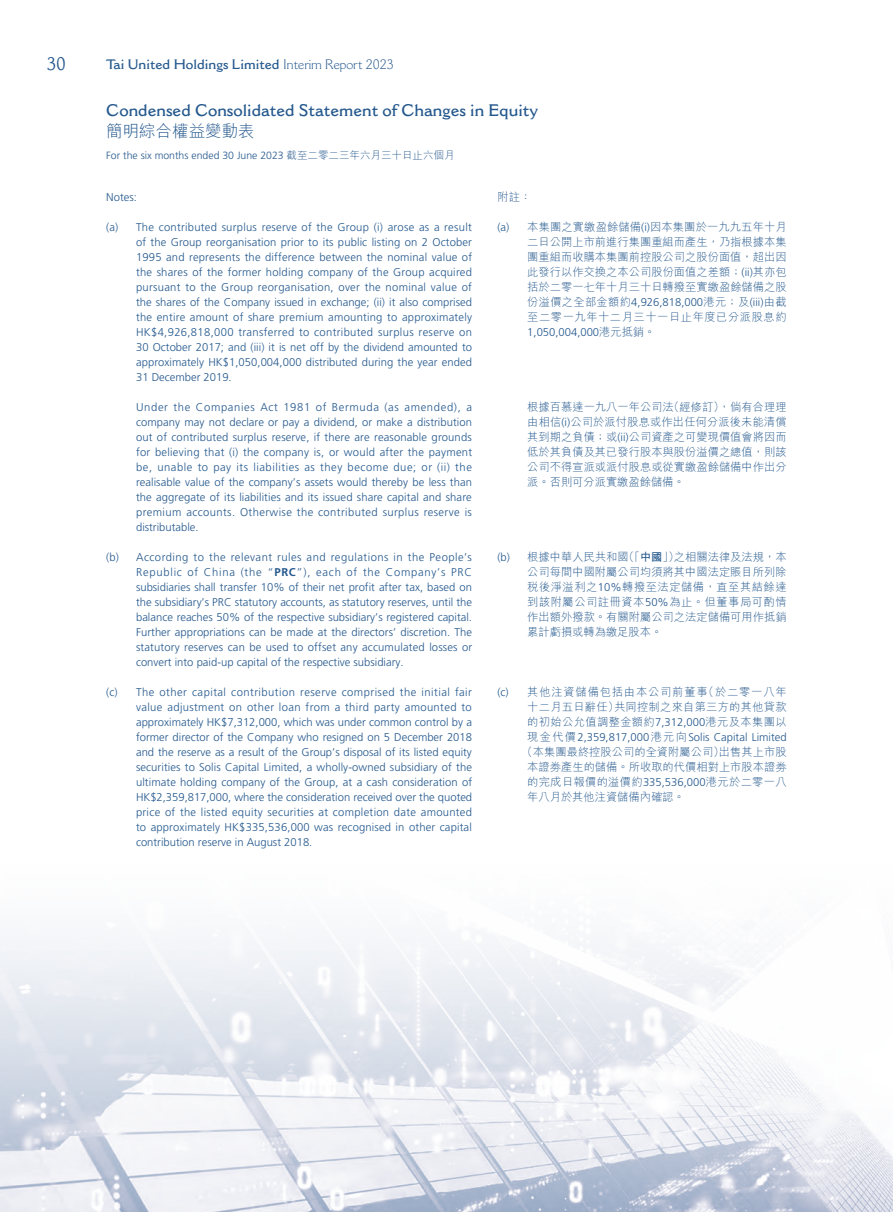
<style>
.page{position:relative;width:893px;height:1212px;background:#fff}
.page>*{position:absolute;margin:0;border:0;box-sizing:border-box;transform-origin:0 0}
.t1{font:18px "Cantoria MT Std";color:#24588d}
.t2{font:600 16.5px "Cantoria MT Std";color:#24588d}
.t3{font:300 16.5px "M Hei HK";color:#24588d}
.t4{font:600 13.5px "Cantoria MT Std";color:#24588d}
.t5{font:300 11.25px/15px "Frutiger LT Std";color:#24588d;text-align:justify}
.t6{font:300 11.25px/15px "M Hei HK";letter-spacing:.005em;color:#24588d;text-align:justify}
.t7{font:300 11.25px "M Hei HK";letter-spacing:.05em;color:#24588d}
.t8{font:300 10.5px "Frutiger LT Std";color:#24588d}
.s1{font-weight:300}
.s2{font-family:"M Hei HK"}
.s3{font-weight:700}
.s4{font-family:"Frutiger LT Std"}
</style>
<div class="page">
<img style="left:0;top:935px;width:893px;height:277px">
<h1 class="t1" style="left:47px;top:53px;width:21px">30</h1>
<p class="t4" style="left:106px;top:56px;width:289px">Tai United Holdings Limited <span class="s1">Interim Report 2023</span></p>
<h2 class="t2" style="left:106px;top:100px;width:433px">Condensed Consolidated Statement of Changes in Equity</h2>
<h2 class="t3" style="left:106px;top:123px;width:150px">簡明綜合權益變動表</h2>
<p class="t8" style="left:106px;top:150px;width:350px">For the six months ended 30 June 2023 <span class="s2">截至二零二三年六月三十日止六個月</span></p>
<p class="t5" style="left:106px;top:190px;width:32px">Notes:</p>
<p class="t5" style="left:136px;top:220px;width:338px;text-indent:-30px">(a) The contributed surplus reserve of the Group (i) arose as a result of the Group reorganisation prior to its public listing on 2 October 1995 and represents the difference between the nominal value of the shares of the former holding company of the Group acquired pursuant to the Group reorganisation, over the nominal value of the shares of the Company issued in exchange; (ii) it also comprised the entire amount of share premium amounting to approximately HK$4,926,818,000 transferred to contributed surplus reserve on 30 October 2017; and (iii) it is net off by the dividend amounted to approximately HK$1,050,004,000 distributed during the year ended 31 December 2019.</p>
<p class="t5" style="left:136px;top:400px;width:338px">Under the Companies Act 1981 of Bermuda (as amended), a company may not declare or pay a dividend, or make a distribution out of contributed surplus reserve, if there are reasonable grounds for believing that (i) the company is, or would after the payment be, unable to pay its liabilities as they become due; or (ii) the realisable value of the company’s assets would thereby be less than the aggregate of its liabilities and its issued share capital and share premium accounts. Otherwise the contributed surplus reserve is distributable.</p>
<p class="t5" style="left:136px;top:550px;width:338px;text-indent:-30px">(b) According to the relevant rules and regulations in the People’s Republic of China (the “<span class="s3">PRC</span>”), each of the Company’s PRC subsidiaries shall transfer 10% of their net profit after tax, based on the subsidiary’s PRC statutory accounts, as statutory reserves, until the balance reaches 50% of the respective subsidiary’s registered capital.<br>Further appropriations can be made at the directors’ discretion. The statutory reserves can be used to offset any accumulated losses or convert into paid-up capital of the respective subsidiary.</p>
<p class="t5" style="left:136px;top:685px;width:338px;text-indent:-30px">(c) The other capital contribution reserve comprised the initial fair value adjustment on other loan from a third party amounted to approximately HK$7,312,000, which was under common control by a former director of the Company who resigned on 5 December 2018 and the reserve as a result of the Group’s disposal of its listed equity securities to Solis Capital Limited, a wholly-owned subsidiary of the ultimate holding company of the Group, at a cash consideration of HK$2,359,817,000, where the consideration received over the quoted price of the listed equity securities at completion date amounted to approximately HK$335,536,000 was recognised in other capital contribution reserve in August 2018.</p>
<p class="t6" style="left:497px;top:189px;width:35px">附註：</p>
<p class="t6" style="left:527px;top:219px;width:261px;text-indent:-30px"><span class="s4">(a)</span> 本集團之實繳盈餘儲備<span class="s4">(i)</span>因本集團於一九九五年十月二日公開上市前進行集團重組而產生，乃指根據本集團重組而收購本集團前控股公司之股份面值，超出因此發行以作交換之本公司股份面值之差額；<span class="s4">(ii)</span>其亦包括於二零一七年十月三十日轉撥至實繳盈餘儲備之股</p>
<p class="t5" style="left:527px;top:295px;width:261px"><span class="s2">份溢價之全部金額約</span>4,926,818,000<span class="s2">港元；及</span>(iii)<span class="s2">由截</span></p>
<p class="t7" style="left:527px;top:311px;width:261px">至二零一九年十二月三十一日止年度已分派股息約</p>
<p class="t5" style="left:527px;top:325px;width:130px">1,050,004,000<span class="s2">港元抵銷。</span></p>
<p class="t6" style="left:527px;top:399px;width:261px">根據百慕達一九八一年公司法（經修訂），倘有合理理由相信<span class="s4">(i)</span>公司於派付股息或作出任何分派後未能清償其到期之負債；或<span class="s4">(ii)</span>公司資產之可變現價值會將因而低於其負債及其已發行股本與股份溢價之總值，則該公司不得宣派或派付股息或從實繳盈餘儲備中作出分派。否則可分派實繳盈餘儲備。</p>
<p class="t6" style="left:527px;top:549px;width:261px;text-indent:-30px"><span class="s4">(b)</span> 根據中華人民共和國（「<span class="s3">中國</span>」）之相關法律及法規，本公司每間中國附屬公司均須將其中國法定賬目所列除稅後淨溢利之<span class="s4">10%</span>轉撥至法定儲備，直至其結餘達到該附屬公司註冊資本<span class="s4">50%</span>為止。但董事局可酌情作出額外撥款。有關附屬公司之法定儲備可用作抵銷累計虧損或轉為繳足股本。</p>
<p class="t6" style="left:527px;top:684px;width:261px;text-indent:-30px"><span class="s4">(c)</span> 其他注資儲備包括由本公司前董事（於二零一八年十二月五日辭任）共同控制之來自第三方的其他貸款的初始公允值調整金額約<span class="s4">7,312,000</span>港元及本集團以</p>
<p class="t5" style="left:527px;top:730px;width:261px"><span class="s2">現金代價</span>2,359,817,000<span class="s2">港元向</span>Solis Capital Limited</p>
<p class="t6" style="left:527px;top:744px;width:261px;text-indent:-6px">（本集團最終控股公司的全資附屬公司）出售其上市股本證劵產生的儲備。所收取的代價相對上市股本證劵的完成日報價的溢價約<span class="s4">335,536,000</span>港元於二零一八年八月於其他注資儲備內確認。</p>
</div>
